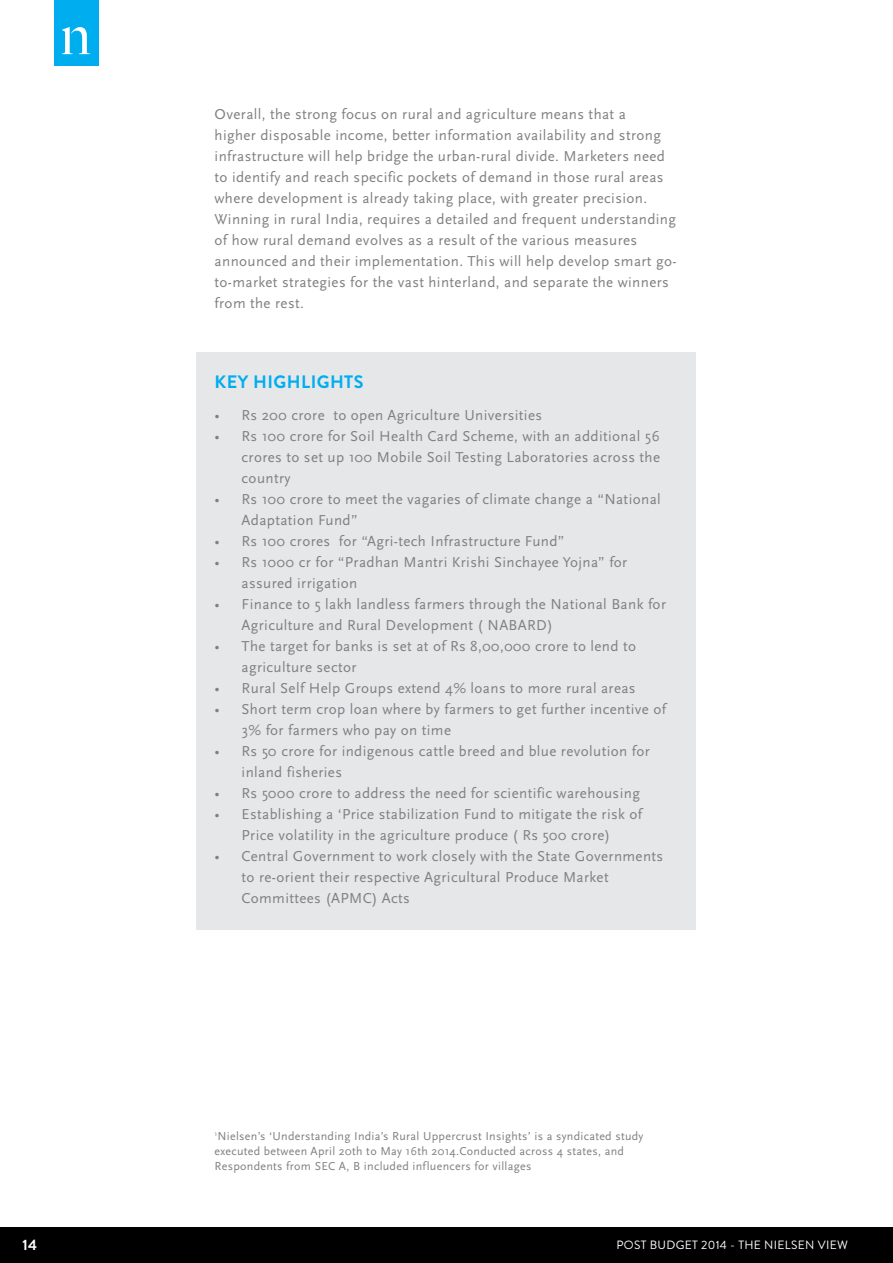
<style>
.page{position:relative;width:893px;height:1263px;background:#fff}
.page>*{position:absolute;margin:0;border:0;box-sizing:border-box;transform-origin:0 0}
.t1{font:700 18px "Brandon Grotesque";letter-spacing:.025em;color:#00aeef}
.t2{font:15px/21px "Scala Sans OT";letter-spacing:.025em;color:#807f83}
.t3{font:700 15px "Brandon Grotesque";color:#fff}
.t4{font:12px/15px "Scala Sans OT";letter-spacing:.025em;color:#807f83}
.t5{font:12px "Brandon Grotesque";letter-spacing:.025em;color:#fff}
</style>
<div class="page">
<div style="left:0;top:1227px;width:893px;height:36px;background:#000"></div>
<div style="left:54px;top:0;width:44px;height:65px;background:#00adef"></div>
<svg style="left:62px;top:27px;width:28px;height:27px"></svg>
<div style="left:197px;top:352px;width:499px;height:578px;background:#e6e7e8"></div>
<p class="t2" style="left:215px;top:104px;width:463px">Overall, the strong focus on rural and agriculture means that a<br>higher disposable income, better information availability and strong infrastructure will help bridge the urban-rural divide. Marketers need to identify and reach specific pockets of demand in those rural areas where development is already taking place, with greater precision.<br>Winning in rural India, requires a detailed and frequent understanding of how rural demand evolves as a result of the various measures announced and their implementation. This will help develop smart go&shy;to-market strategies for the vast hinterland, and separate the winners from the rest.</p>
<p class="t1" style="left:215px;top:369px;width:150px">KEY HIGHLIGHTS</p>
<p class="t2" style="left:215px;top:405px;width:329px">• Rs 200 crore to open Agriculture Universities</p>
<p class="t2" style="left:242px;top:426px;width:420px;text-align:justify;text-indent:-27px">• Rs 100 crore for Soil Health Card Scheme, with an additional 56 crores to set up 100 Mobile Soil Testing Laboratories across the country</p>
<p class="t2" style="left:242px;top:489px;width:421px;text-indent:-27px">• Rs 100 crore to meet the vagaries of climate change a “National<br>Adaptation Fund”</p>
<p class="t2" style="left:215px;top:531px;width:351px">• Rs 100 crores for “Agri-tech Infrastructure Fund”</p>
<p class="t2" style="left:242px;top:552px;width:387px;text-indent:-27px">• Rs 1000 cr for “Pradhan Mantri Krishi Sinchayee Yojna” for assured irrigation</p>
<p class="t2" style="left:242px;top:594px;width:426px;text-indent:-27px">• Finance to 5 lakh landless farmers through the National Bank for<br>Agriculture and Rural Development ( NABARD)</p>
<p class="t2" style="left:242px;top:636px;width:396px;text-indent:-27px">• The target for banks is set at of Rs 8,00,000 crore to lend to agriculture sector</p>
<p class="t2" style="left:215px;top:678px;width:423px">• Rural Self Help Groups extend 4% loans to more rural areas</p>
<p class="t2" style="left:242px;top:699px;width:426px;text-indent:-27px">• Short term crop loan where by farmers to get further incentive of<br>3% for farmers who pay on time</p>
<p class="t2" style="left:242px;top:741px;width:410px;text-indent:-27px">• Rs 50 crore for indigenous cattle breed and blue revolution for inland fisheries</p>
<p class="t2" style="left:215px;top:783px;width:427px">• Rs 5000 crore to address the need for scientific warehousing</p>
<p class="t2" style="left:215px;top:804px;width:429px;text-align:center">• Establishing a ‘Price stabilization Fund to mitigate the risk of<br>Price volatility in the agriculture produce ( Rs 500 crore)</p>
<p class="t2" style="left:242px;top:846px;width:423px;text-indent:-27px">• Central Government to work closely with the State Governments to re-orient their respective Agricultural Produce Market<br>Committees (APMC) Acts</p>
<p class="t4" style="left:215px;top:1129px;width:430px"><sup>1</sup>Nielsen’s ‘Understanding India’s Rural Uppercrust Insights’ is a syndicated study executed between April 20th to May 16th 2014.Conducted across 4 states, and<br>Respondents from SEC A, B included influencers for villages</p>
<p class="t3" style="left:22px;top:1234px;width:16px">14</p>
<p class="t5" style="left:616px;top:1237px;width:233px">POST BUDGET 2014 - THE NIELSEN VIEW</p>
</div>
